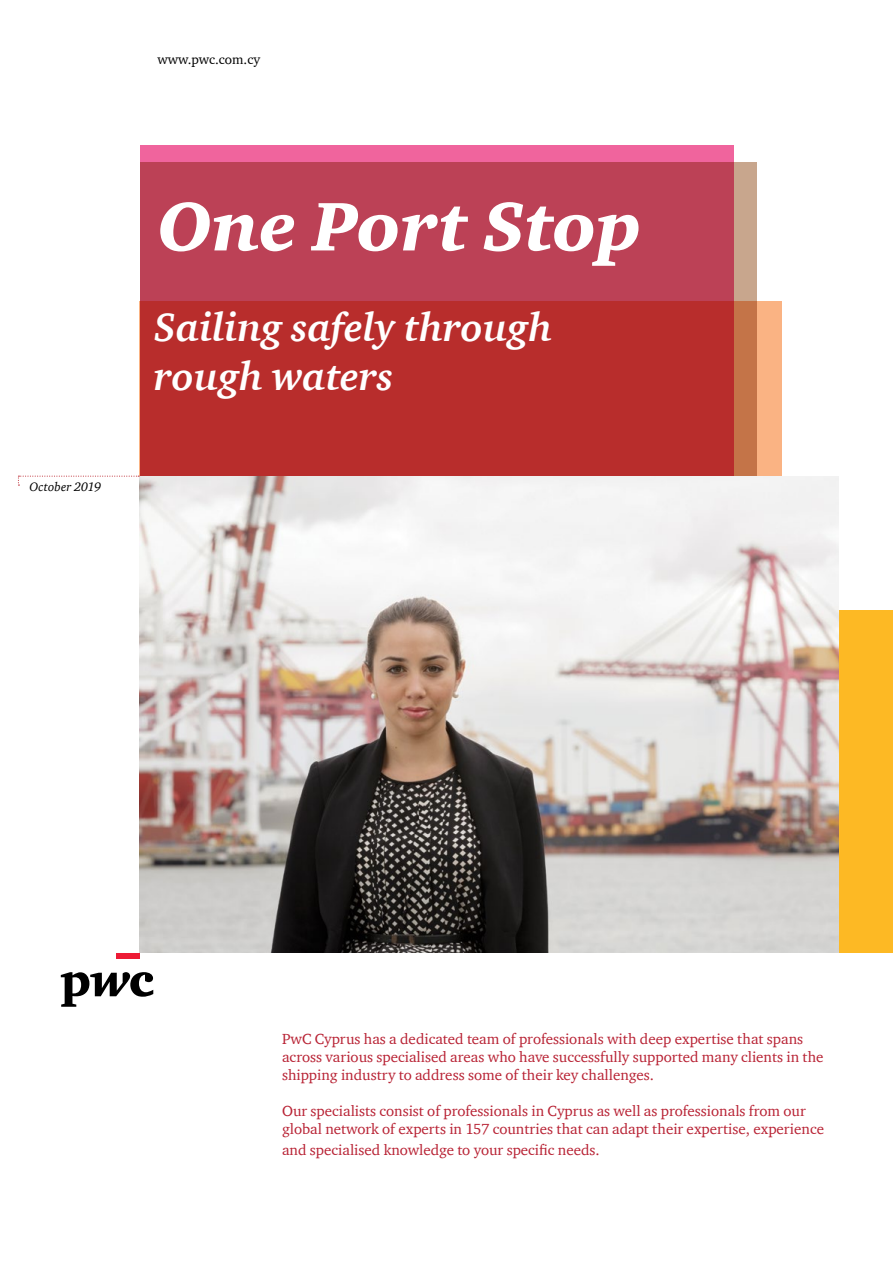
<style>
.page{position:relative;width:893px;height:1263px;background:#fff}
.page>*{position:absolute;margin:0;border:0;box-sizing:border-box;transform-origin:0 0}
.t1{font:italic 900 70.5px "ITC Charter Com";color:#fff}
.t2{font:italic 700 40.5px/48.6px "ITC Charter Com";color:#fff}
.t3{font:15px/18px "ITC Charter Com";color:#b82234}
.t4{font:13.5px "ITC Charter Com";color:#000}
.t5{font:italic 12.6px "ITC Charter Com";letter-spacing:.015em;color:#000}
</style>
<div class="page">
<div style="left:140px;top:145px;width:593px;height:801px;background:#f0649d"></div>
<div style="left:140px;top:610px;width:753px;height:343px;background:#fdb924"></div>
<svg style="left:140px;top:162px;width:616px;height:314px;fill:#b82d2c"></svg>
<img style="left:140px;top:476px;width:699px;height:477px">
<div style="left:117px;top:953px;width:23px;height:6px;background:#ed1b35"></div>
<svg style="left:61px;top:972px;width:92px;height:35px"></svg>
<svg style="left:18px;top:476px;width:121px;height:10px"></svg>
<p class="t4" style="left:157px;top:51px;width:104px">www.pwc.com.cy</p>
<p class="t5" style="left:30px;top:479px;width:73px">October 2019</p>
<h1 class="t1" style="left:157px;top:183px;width:486px">One Port Stop</h1>
<h2 class="t2" style="left:154px;top:303px;width:400px">Sailing safely through rough waters</h2>
<p class="t3" style="left:282px;top:1029px;width:543px">PwC Cyprus has a dedicated team of professionals with deep expertise that spans across various specialised areas who have successfully supported many clients in the shipping industry to address some of their key challenges.</p>
<p class="t3" style="left:282px;top:1101px;width:544px">Our specialists consist of professionals in Cyprus as well as professionals from our global network of experts in 157 countries that can adapt their expertise, experience</p>
<p class="t3" style="left:282px;top:1141px;width:319px">and specialised knowledge to your specific needs.</p>
</div>
